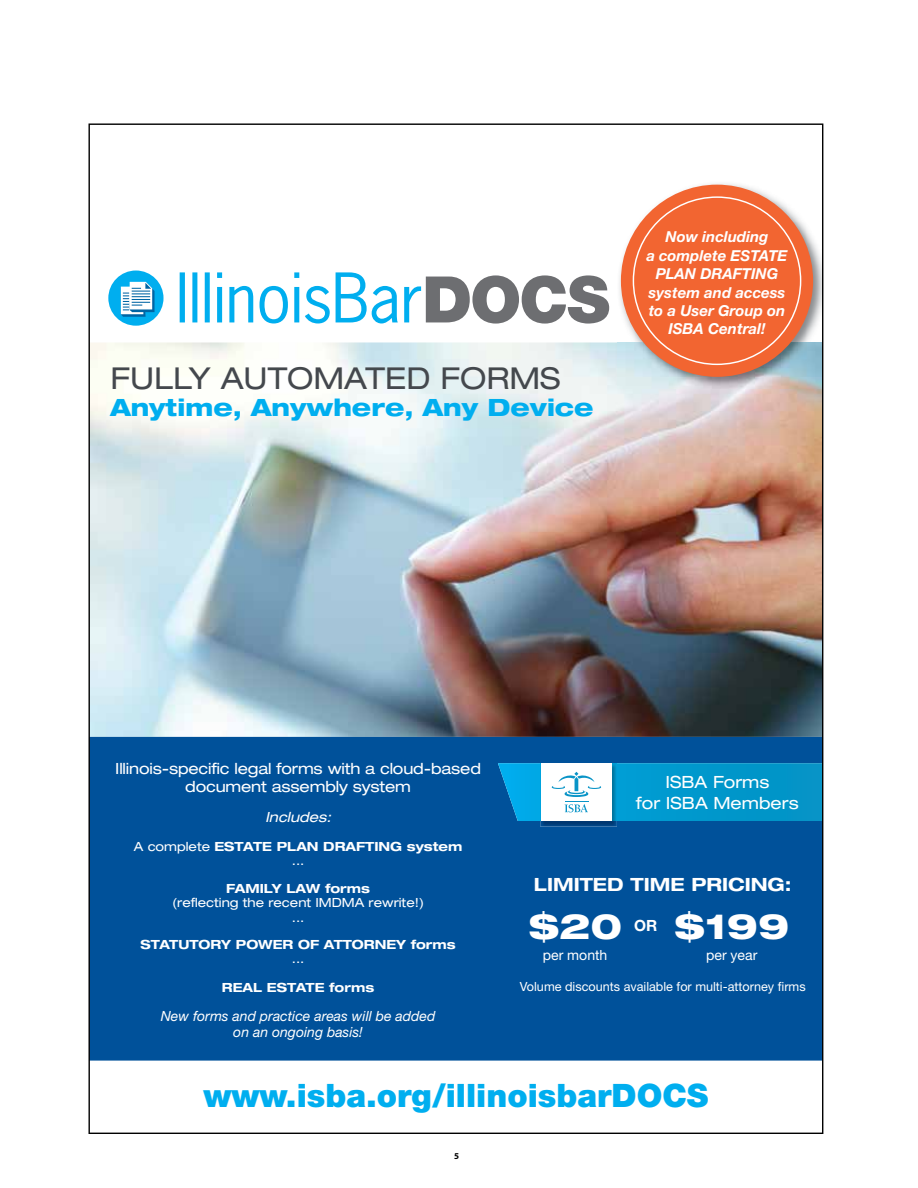
<style>
.page{position:relative;width:918px;height:1188px;background:#fff}
.page>*{position:absolute;margin:0;border:0;box-sizing:border-box;transform-origin:0 0}
.t1{font:800 expanded 35.1px "Helvetica Neue LT Std";color:#fff}
.t2{font:900 32.25px "Helvetica Neue LT Std";color:#00aeef}
.t3{font:expanded 30.15px "Helvetica Neue LT Std";color:#44484d}
.t4{font:800 expanded 23.85px "Helvetica Neue LT Std";color:#00aeef}
.t5{font:700 expanded 18.3px "Helvetica Neue LT Std";color:#fff}
.t6{font:expanded 16.8px/21.1px "Helvetica Neue LT Std";color:#fff;text-align:center}
.t7{font:expanded 15.45px/17.9px "Helvetica Neue LT Std";letter-spacing:-.01em;color:#fff;text-align:center}
.t8{font:700 15.45px "Helvetica Neue LT Std";color:#fff}
.t9{font:italic 700 15.15px/18.3px "Helvetica Neue LT Std";color:#fff;text-align:center}
.t10{font:italic 14.1px/16.2px "Helvetica Neue LT Std";color:#fff;text-align:center}
.t11{font:14.1px "Helvetica Neue LT Std";color:#fff}
.t12{font:italic expanded 14.1px "Helvetica Neue LT Std";color:#fff}
.t13{font:700 expanded 12.6px/14.5px "Helvetica Neue LT Std";color:#fff;text-align:center}
.t14{font:12.6px "Helvetica Neue LT Std";color:#fff}
.t15{font:expanded 12.6px/14.5px "Helvetica Neue LT Std";color:#fff;text-align:center}
.t16{font:700 9px "Myriad Pro";color:#000}
.s1{font-weight:400}
</style>
<div class="page">
<img style="left:89px;top:123px;width:734px;height:1011px">
<h3 class="t3" style="left:110px;top:360px;width:451px">FULLY AUTOMATED FORMS</h3>
<h3 class="t4" style="left:110px;top:392px;width:485px">Anytime, Anywhere, Any Device</h3>
<p class="t9" style="left:646px;top:228px;width:143px">Now including<br>a complete ESTATE<br>PLAN DRAFTING system and access to a User Group on<br>ISBA Central!</p>
<p class="t7" style="left:115px;top:760px;width:367px">Illinois-specific legal forms with a cloud-based document assembly system</p>
<p class="t12" style="left:265px;top:809px;width:68px">Includes:</p>
<p class="t13" style="left:134px;top:839px;width:330px"><span class="s1">A complete</span> ESTATE PLAN DRAFTING system <span class="s1">...</span></p>
<p class="t13" style="left:226px;top:880px;width:145px">FAMILY LAW forms</p>
<p class="t15" style="left:172px;top:895px;width:254px">(reflecting the recent IMDMA rewrite!) ...</p>
<p class="t13" style="left:141px;top:937px;width:317px">STATUTORY POWER OF ATTORNEY forms</p>
<p class="t15" style="left:292px;top:951px;width:14px">...</p>
<p class="t13" style="left:222px;top:980px;width:154px">REAL ESTATE forms</p>
<p class="t10" style="left:161px;top:1008px;width:276px">New forms and practice areas will be added on an ongoing basis!</p>
<h3 class="t6" style="left:636px;top:771px;width:164px">ISBA Forms<br>for ISBA Members</h3>
<h3 class="t5" style="left:534px;top:873px;width:259px">LIMITED TIME PRICING:</h3>
<h1 class="t1" style="left:528px;top:903px;width:95px">$20</h1>
<p class="t11" style="left:543px;top:946px;width:66px">per month</p>
<p class="t8" style="left:634px;top:915px;width:25px">OR</p>
<h1 class="t1" style="left:674px;top:903px;width:117px">$199</h1>
<p class="t11" style="left:706px;top:946px;width:53px">per year</p>
<p class="t14" style="left:520px;top:979px;width:287px">Volume discounts available for multi-attorney firms</p>
<h2 class="t2" style="left:203px;top:1076px;width:507px">www.isba.org/illinoisbarDOCS</h2>
<p class="t16" style="left:454px;top:1150px;width:6px">5</p>
</div>
